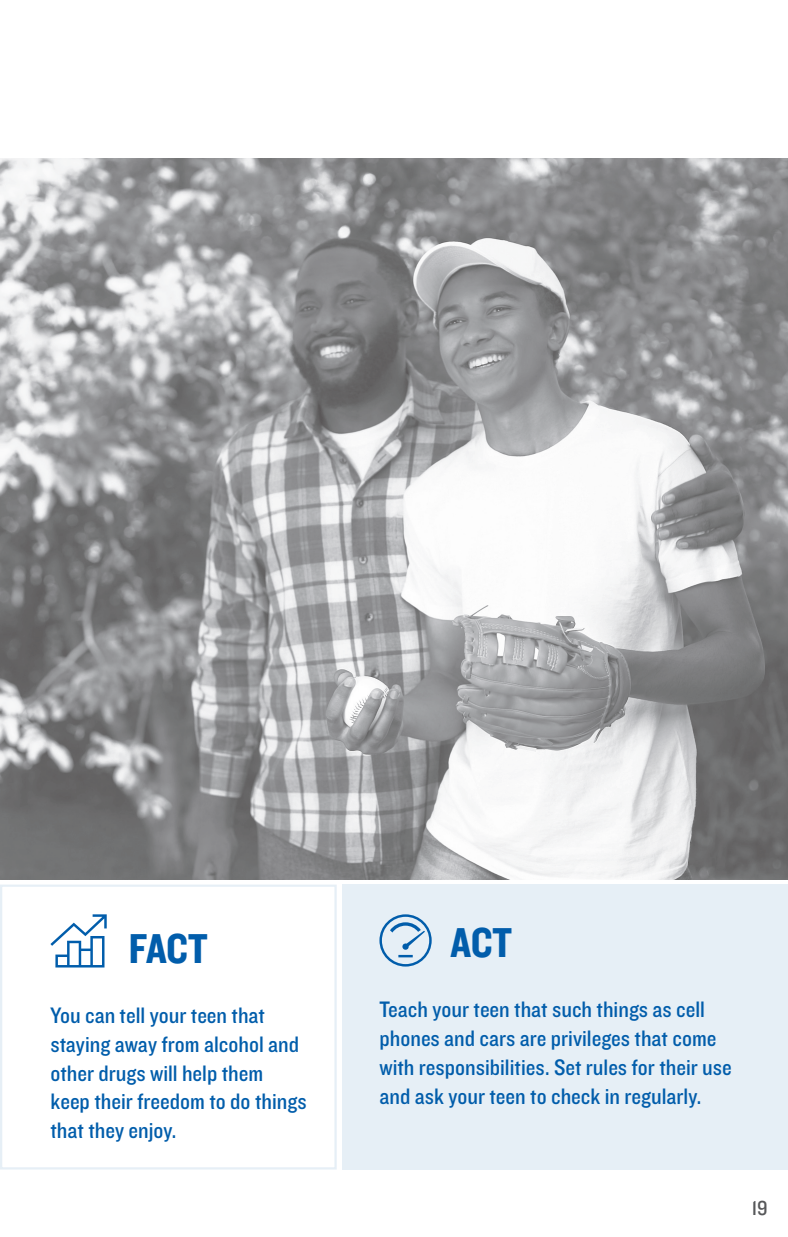
<style>
.page{position:relative;width:788px;height:1237px;background:#fff}
.page>*{position:absolute;margin:0;border:0;box-sizing:border-box;transform-origin:0 0}
.t1{font:43.4px "Knockout 50 Welterweight";letter-spacing:-.01em;color:#015dab}
.t2{font:23.28px/28.9px "Knockout 30 Junior Welterwt";color:#015dab}
.t3{font:21px "Knockout 30 Junior Welterwt";color:#57585a}
</style>
<div class="page">
<img style="left:0;top:158px;width:788px;height:721px">
<hr style="left:0;top:389px;width:1px;height:234px;background:#015dab">
<svg style="left:0;top:269px;width:1px;height:115px"></svg>
<div style="left:341px;top:884px;width:447px;height:285px;background:#e6eff6"></div>
<svg style="left:50px;top:914px;width:57px;height:53px"></svg>
<svg style="left:379px;top:914px;width:52px;height:52px"></svg>
<h1 class="t1" style="left:129px;top:919px;width:80px">FACT</h1>
<p class="t2" style="left:50px;top:999px;width:258px">You can tell your teen that staying away from alcohol and other drugs will help them keep their freedom to do things that they enjoy.</p>
<h1 class="t1" style="left:450px;top:914px;width:63px">ACT</h1>
<p class="t2" style="left:379px;top:993px;width:354px">Teach your teen that such things as cell phones and cars are privileges that come with responsibilities. Set rules for their use and ask your teen to check in regularly.</p>
<p class="t3" style="left:751px;top:1193px;width:17px">19</p>
</div>
